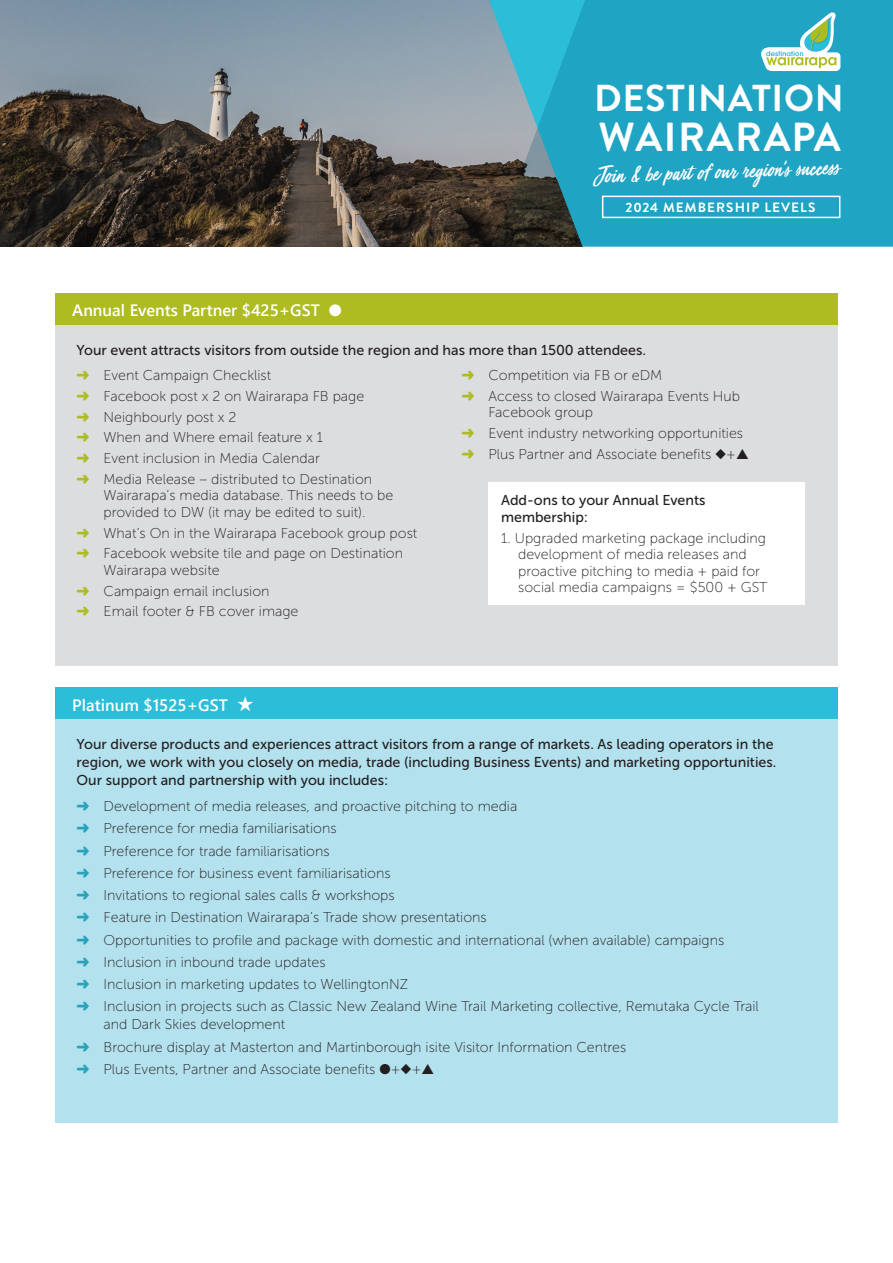
<style>
.page{position:relative;width:893px;height:1263px;background:#fff}
.page>*{position:absolute;margin:0;border:0;box-sizing:border-box;transform-origin:0 0}
.t1{font:700 40.5px "Brandon Grotesque";letter-spacing:.04em;color:#fff}
.t2{font:700 37.5px "Brandon Grotesque";letter-spacing:.02em;color:#fff}
.t3{font:22.5px "Mega Fresh";color:#fff}
.t4{font:600 16.5px "Segoe UI";color:#fff}
.Bullet{font:14.25px/16.5px "Museo Sans 100";color:#231f20}
.Bullet-2{font:14.25px/18px "Museo Sans 500";color:#231f20}
.t5{font:700 13.5px "Brandon Grotesque";letter-spacing:.08em;color:#fff}
.s1{color:#aebc21}
.s2{color:#28a3ba}
</style>
<div class="page">
<img style="left:0;top:0;width:489px;height:247px">
<svg style="left:493px;top:0;width:400px;height:247px;background:#299eb9"></svg>
<svg style="left:760px;top:12px;width:80px;height:59px"></svg>
<div style="left:602px;top:196px;width:238px;height:22px;border:2px solid #fff"></div>
<div style="left:55px;top:325px;width:783px;height:340px;background:#dcdddf"></div>
<div style="left:488px;top:482px;width:317px;height:123px;background:#fff"></div>
<div style="left:55px;top:293px;width:783px;height:32px;background:#aebc21"></div>
<div style="left:55px;top:719px;width:783px;height:404px;background:#b4e1ee"></div>
<div style="left:55px;top:687px;width:783px;height:32px;background:#2cbdd8"></div>
<h2 class="t2" style="left:594px;top:72px;width:251px">DESTINATION</h2>
<h1 class="t1" style="left:599px;top:109px;width:244px">WAIRARAPA</h1>
<h3 class="t3" style="left:595px;top:161px;width:241px;rotate:-2deg">Join &amp; be part of our region's success</h3>
<p class="t4" style="left:72px;top:296px;width:271px">Annual Events Partner $425+GST ●</p>
<p class="t5" style="left:625px;top:198px;width:191px">2024 MEMBERSHIP LEVELS</p>
<p class="Bullet-2" style="left:77px;top:341px;width:571px">Your event attracts visitors from outside the region and has more than 1500 attendees.</p>
<p class="Bullet" style="left:77px;top:367px;width:196px"><span class="s1">➜</span> Event Campaign Checklist</p>
<p class="Bullet" style="left:77px;top:388px;width:289px"><span class="s1">➜</span> Facebook post x 2 on Wairarapa FB page</p>
<p class="Bullet" style="left:77px;top:409px;width:161px"><span class="s1">➜</span> Neighbourly post x 2</p>
<p class="Bullet" style="left:77px;top:429px;width:248px"><span class="s1">➜</span> When and Where email feature x 1</p>
<p class="Bullet" style="left:77px;top:450px;width:245px"><span class="s1">➜</span> Event inclusion in Media Calendar</p>
<p class="Bullet" style="left:104px;top:471px;width:291px;text-indent:-27px"><span class="s1">➜</span> Media Release – distributed to Destination<br>Wairarapa’s media database. This needs to be provided to DW (it may be edited to suit).</p>
<p class="Bullet" style="left:77px;top:525px;width:342px"><span class="s1">➜</span> What’s On in the Wairarapa Facebook group post</p>
<p class="Bullet" style="left:104px;top:545px;width:301px;text-indent:-27px"><span class="s1">➜</span> Facebook website tile and page on Destination<br>Wairarapa website</p>
<p class="Bullet" style="left:77px;top:583px;width:194px"><span class="s1">➜</span> Campaign email inclusion</p>
<p class="Bullet" style="left:77px;top:603px;width:223px"><span class="s1">➜</span> Email footer &amp; FB cover image</p>
<p class="Bullet" style="left:461px;top:367px;width:202px"><span class="s1">➜</span> Competition via FB or eDM</p>
<p class="Bullet" style="left:488px;top:388px;width:253px;text-indent:-27px"><span class="s1">➜</span> Access to closed Wairarapa Events Hub<br>Facebook group</p>
<p class="Bullet" style="left:461px;top:425px;width:283px"><span class="s1">➜</span> Event industry networking opportunities</p>
<p class="Bullet" style="left:461px;top:446px;width:289px"><span class="s1">➜</span> Plus Partner and Associate benefits ◆+▲</p>
<p class="Bullet-2" style="left:501px;top:492px;width:206px;line-height:16.5px">Add-ons to your Annual Events membership:</p>
<p class="Bullet" style="left:518px;top:530px;width:251px;text-indent:-17px">1. Upgraded marketing package including development of media releases and proactive pitching to media + paid for social media campaigns = $500 + GST</p>
<p class="t4" style="left:72px;top:691px;width:183px">Platinum $1525+GST ★</p>
<p class="Bullet-2" style="left:77px;top:735px;width:701px">Your diverse products and experiences attract visitors from a range of markets. As leading operators in the region, we work with you closely on media, trade (including Business Events) and marketing opportunities.<br>Our support and partnership with you includes:</p>
<p class="Bullet" style="left:77px;top:798px;width:442px"><span class="s2">➜</span> Development of media releases, and proactive pitching to media</p>
<p class="Bullet" style="left:77px;top:820px;width:262px"><span class="s2">➜</span> Preference for media familiarisations</p>
<p class="Bullet" style="left:77px;top:842px;width:255px"><span class="s2">➜</span> Preference for trade familiarisations</p>
<p class="Bullet" style="left:77px;top:865px;width:316px"><span class="s2">➜</span> Preference for business event familiarisations</p>
<p class="Bullet" style="left:77px;top:887px;width:320px"><span class="s2">➜</span> Invitations to regional sales calls &amp; workshops</p>
<p class="Bullet" style="left:77px;top:909px;width:412px"><span class="s2">➜</span> Feature in Destination Wairarapa’s Trade show presentations</p>
<p class="Bullet" style="left:77px;top:931px;width:649px"><span class="s2">➜</span> Opportunities to profile and package with domestic and international (when available) campaigns</p>
<p class="Bullet" style="left:77px;top:954px;width:251px"><span class="s2">➜</span> Inclusion in inbound trade updates</p>
<p class="Bullet" style="left:77px;top:976px;width:333px"><span class="s2">➜</span> Inclusion in marketing updates to WellingtonNZ</p>
<p class="Bullet" style="left:104px;top:998px;width:657px;line-height:18px;text-indent:-27px"><span class="s2">➜</span> Inclusion in projects such as Classic New Zealand Wine Trail Marketing collective, Remutaka Cycle Trail and Dark Skies development</p>
<p class="Bullet" style="left:77px;top:1039px;width:551px"><span class="s2">➜</span> Brochure display at Masterton and Martinborough isite Visitor Information Centres</p>
<p class="Bullet" style="left:77px;top:1061px;width:359px"><span class="s2">➜</span> Plus Events, Partner and Associate benefits ●+◆+▲</p>
</div>
